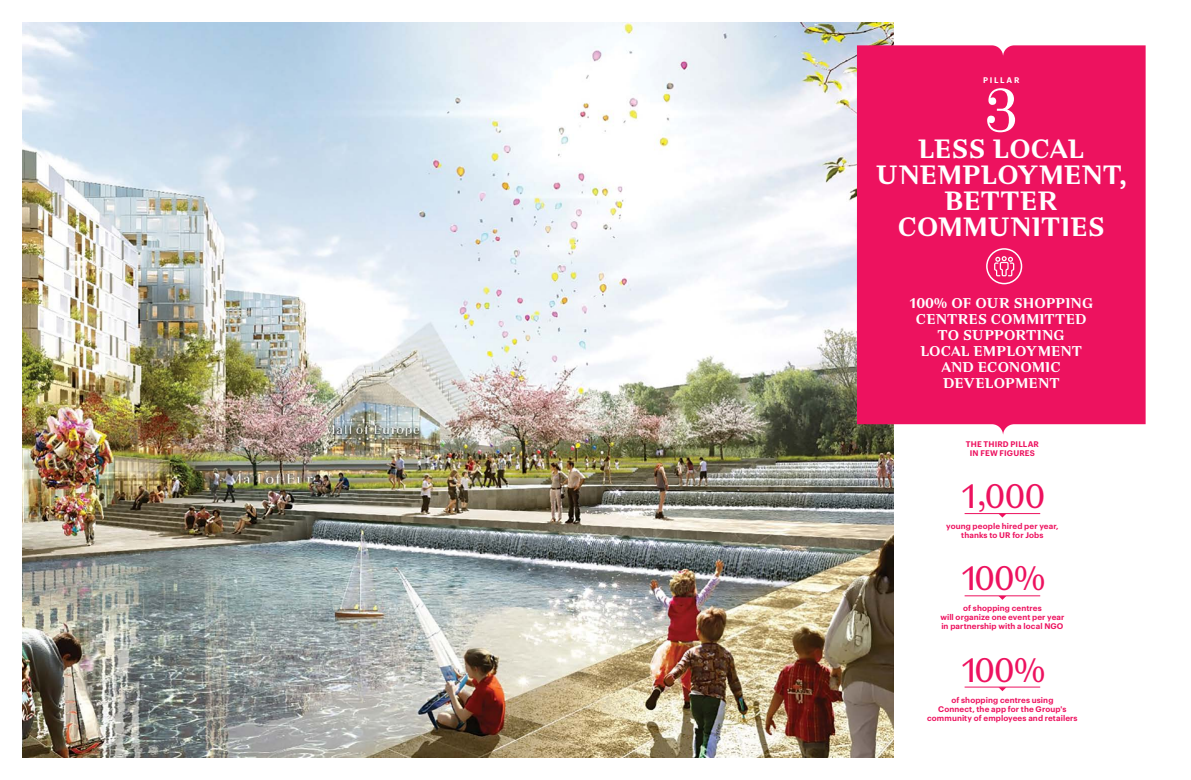
<style>
.page{position:relative;width:1191px;height:780px;background:#fff}
.page>*{position:absolute;margin:0;border:0;box-sizing:border-box;transform-origin:0 0}
.t1{font:64.8px "UR Reception Semi Display";color:#fff}
.t2{font:36px "UR Reception Semi";letter-spacing:.005em;color:#ed125f}
.t3{font:700 28px/26px "UR Reception Semi";letter-spacing:-.01em;color:#fff;text-align:center}
.t4{font:700 15px/16px "UR Reception Semi";letter-spacing:-.005em;color:#fff;text-align:center}
.t5{font:600 8px/9px "Graphik";letter-spacing:.015em;color:#ed125f;text-align:center}
.t6{font:600 8px "Graphik";letter-spacing:.21em;color:#fff}
</style>
<div class="page">
<img style="left:23px;top:23px;width:870px;height:734px">
<div style="left:857px;top:45px;width:288px;height:390px;background:#ed125f"></div>
<hr style="left:964px;top:513px;width:76px;height:1px;background:#ed125f">
<hr style="left:964px;top:595px;width:76px;height:1px;background:#ed125f">
<hr style="left:964px;top:686px;width:76px;height:1px;background:#ed125f">
<svg style="left:998px;top:513px;width:8px;height:4px"></svg>
<svg style="left:998px;top:596px;width:8px;height:4px"></svg>
<svg style="left:998px;top:687px;width:8px;height:4px"></svg>
<div style="left:986px;top:248px;width:36px;height:36px;border:2px solid #fff;border-radius:50%"></div>
<svg style="left:994px;top:256px;width:20px;height:20px"></svg>
<p class="t6" style="left:983px;top:74px;width:38px">PILLAR</p>
<h1 class="t1" style="left:983px;top:64px;width:37px">3</h1>
<h3 class="t3" style="left:876px;top:135px;width:252px">LESS LOCAL<br>UNEMPLOYMENT,<br>BETTER<br>COMMUNITIES</h3>
<h3 class="t4" style="left:909px;top:294px;width:186px">100% OF OUR SHOPPING<br>CENTRES COMMITTED<br>TO SUPPORTING<br>LOCAL EMPLOYMENT<br>AND ECONOMIC<br>DEVELOPMENT</h3>
<p class="t5" style="left:966px;top:439px;width:74px">THE THIRD PILLAR<br>IN FEW FIGURES</p>
<h2 class="t2" style="left:959px;top:470px;width:87px">1,000</h2>
<p class="t5" style="left:946px;top:521px;width:114px">young people hired per year, thanks to UR for Jobs</p>
<h2 class="t2" style="left:960px;top:552px;width:87px">100%</h2>
<p class="t5" style="left:940px;top:603px;width:126px">of shopping centres<br>will organize one event per year in partnership with a local NGO</p>
<h2 class="t2" style="left:960px;top:643px;width:87px">100%</h2>
<p class="t5" style="left:927px;top:694px;width:152px;line-height:9.3px">of shopping centres using<br>Connect, the app for the Group's community of employees and retailers</p>
</div>
